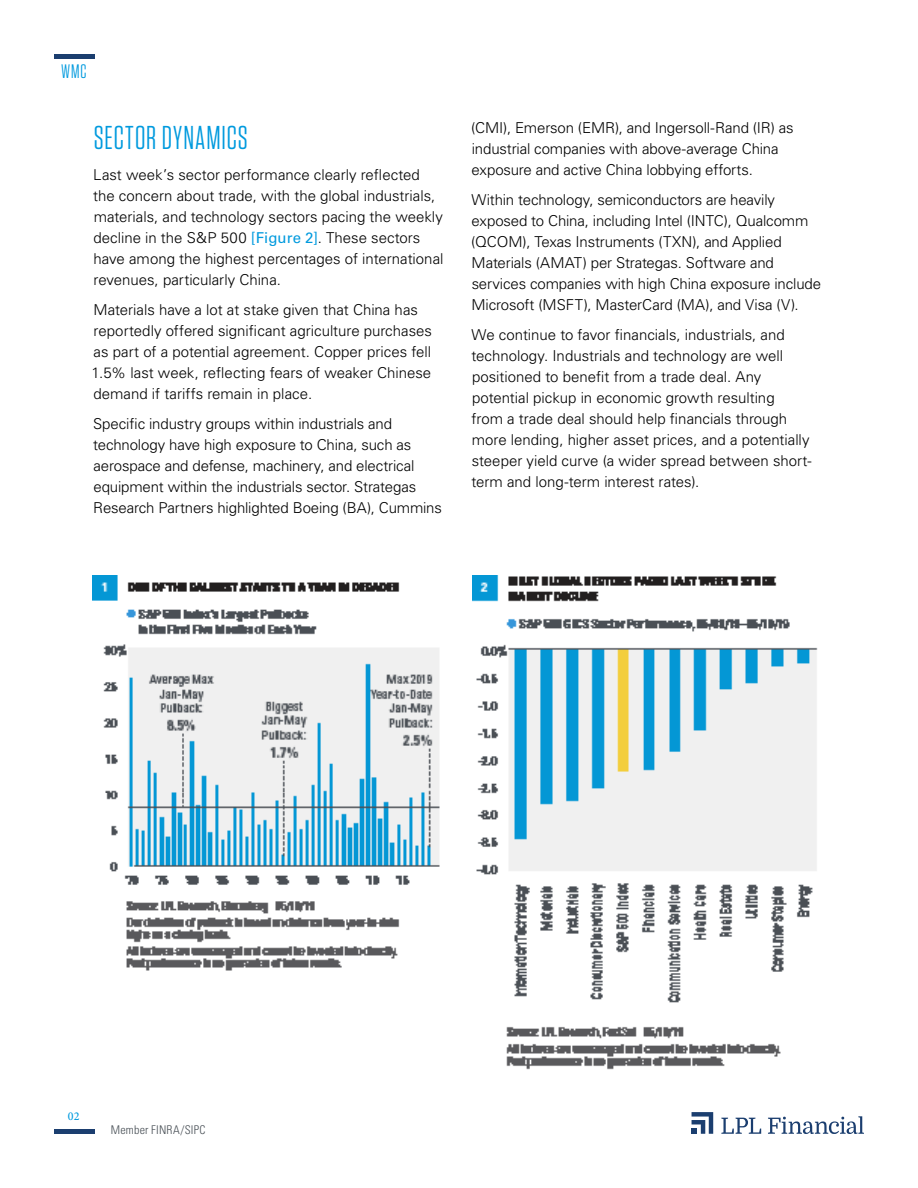
<style>
.page{position:relative;width:918px;height:1188px;background:#fff}
.page>*{position:absolute;margin:0;border:0;box-sizing:border-box;transform-origin:0 0}
.t1{font:33px "Tungsten Narrow";letter-spacing:.03em;color:#009ade}
.t2{font:19.5px "Tungsten Narrow";color:#009ade}
.t3{font:300 15px/21px "Univers LT Std";letter-spacing:-.005em;color:#000}
.t4{font:300 condensed 12px "Univers LT Std";letter-spacing:.015em;color:#484f55}
.t5{font:500 12px "Minion Pro";color:#009ade}
.s1{font-weight:400;color:#009ade}
</style>
<div class="page">
<hr style="left:54px;top:1130px;width:40px;height:4px;background:#1b3e6f">
<hr style="left:54px;top:54px;width:40px;height:4px;background:#1b3e6f">
<svg style="left:692px;top:1112px;width:21px;height:22px"></svg>
<svg style="left:721px;top:1118px;width:40px;height:16px"></svg>
<svg style="left:768px;top:1116px;width:96px;height:18px"></svg>
<img style="left:93px;top:576px;width:347px;height:395px">
<img style="left:472px;top:576px;width:346px;height:494px">
<h2 class="t2" style="left:61px;top:62px;width:27px">WMC</h2>
<h1 class="t1" style="left:94px;top:121px;width:155px">SECTOR DYNAMICS</h1>
<p class="t3" style="left:93px;top:165px;width:352px">Last week’s sector performance clearly reflected the concern about trade, with the global industrials, materials, and technology sectors pacing the weekly decline in the S&amp;P 500 <span class="s1">[Figure 2]</span>. These sectors have among the highest percentages of international revenues, particularly China.</p>
<p class="t3" style="left:92px;top:300px;width:342px">Materials have a lot at stake given that China has reportedly offered significant agriculture purchases as part of a potential agreement. Copper prices fell 1.5% last week, reflecting fears of weaker Chinese demand if tariffs remain in place.</p>
<p class="t3" style="left:93px;top:414px;width:350px">Specific industry groups within industrials and technology have high exposure to China, such as aerospace and defense, machinery, and electrical equipment within the industrials sector. Strategas Research Partners highlighted Boeing (BA), Cummins</p>
<p class="t3" style="left:471px;top:117px;width:324px">(CMI), Emerson (EMR), and Ingersoll-Rand (IR) as industrial companies with above-average China exposure and active China lobbying efforts.</p>
<p class="t3" style="left:471px;top:189px;width:352px">Within technology, semiconductors are heavily exposed to China, including Intel (INTC), Qualcomm (QCOM), Texas Instruments (TXN), and Applied Materials (AMAT) per Strategas. Software and services companies with high China exposure include Microsoft (MSFT), MasterCard (MA), and Visa (V).</p>
<p class="t3" style="left:471px;top:324px;width:342px">We continue to favor financials, industrials, and technology. Industrials and technology are well positioned to benefit from a trade deal. Any potential pickup in economic growth resulting<br>from a trade deal should help financials through more lending, higher asset prices, and a potentially steeper yield curve (a wider spread between short&shy;term and long-term interest rates).</p>
<p class="t5" style="left:68px;top:1108px;width:13px">02</p>
<p class="t4" style="left:111px;top:1122px;width:96px">Member FINRA/SIPC</p>
</div>
